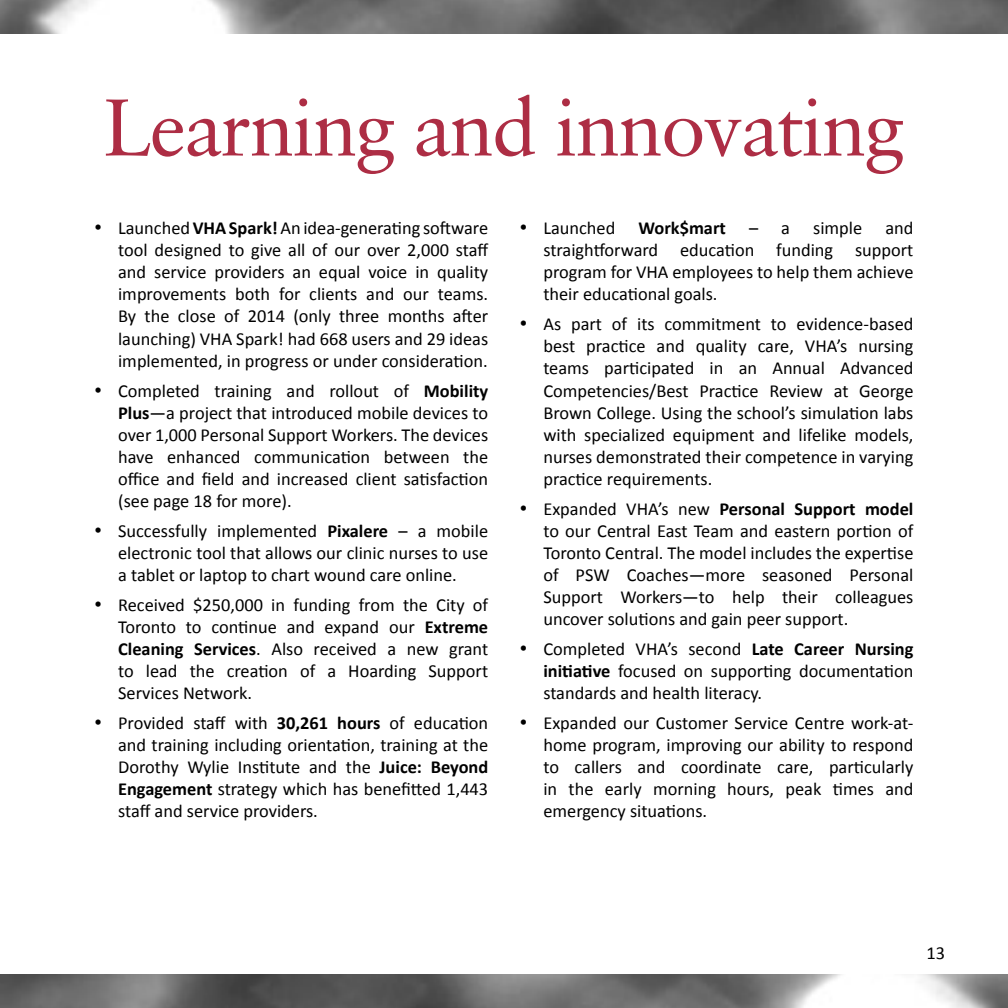
<style>
.page{position:relative;width:1008px;height:1008px;background:#fff}
.page>*{position:absolute;margin:0;border:0;box-sizing:border-box;transform-origin:0 0}
.t1{font:80.5px "Classical Garamond BT";letter-spacing:-.025em;color:#ad2d44}
.t2{font:18.38px/22.1px "Calibri";color:#000;text-align:justify}
.t3{font:700 18.38px "Calibri";color:#000}
.s1{font-family:"Times New Roman";font-size:21px}
.s2{font-weight:700}
</style>
<div class="page">
<img style="left:0;top:0;width:1008px;height:33px">
<img style="left:0;top:975px;width:1008px;height:33px">
<h1 class="t1" style="left:104px;top:78px;width:802px">Learning and innovating</h1>
<p class="t2" style="left:118px;top:216px;width:372px;text-indent:-24px"><span class="s1">•</span> Launched <span class="s2">VHA Spark!</span> An idea-generating software tool designed to give all of our over 2,000 staff and service providers an equal voice in quality improvements both for clients and our teams.<br>By the close of 2014 (only three months after launching) VHA Spark! had 668 users and 29 ideas implemented, in progress or under consideration.</p>
<p class="t2" style="left:118px;top:379px;width:372px;text-indent:-24px"><span class="s1">•</span> Completed training and rollout of <span class="s2">Mobility Plus</span>—a project that introduced mobile devices to over 1,000 Personal Support Workers. The devices have enhanced communication between the office and field and increased client satisfaction (see page 18 for more).</p>
<p class="t2" style="left:118px;top:519px;width:372px;text-indent:-24px"><span class="s1">•</span> Successfully implemented <span class="s2">Pixalere</span> – a mobile electronic tool that allows our clinic nurses to use a tablet or laptop to chart wound care online.</p>
<p class="t2" style="left:118px;top:593px;width:372px;text-indent:-24px"><span class="s1">•</span> Received $250,000 in funding from the City of Toronto to continue and expand our <span class="s2">Extreme Cleaning Services</span>. Also received a new grant to lead the creation of a Hoarding Support Services Network.</p>
<p class="t2" style="left:118px;top:711px;width:372px;text-indent:-24px"><span class="s1">•</span> Provided staff with <span class="s2">30,261 hours</span> of education and training including orientation, training at the Dorothy Wylie Institute and the <span class="s2">Juice: Beyond Engagement</span> strategy which has benefitted 1,443 staff and service providers.</p>
<p class="t2" style="left:520px;top:216px;width:97px"><span class="s1">•</span> Launched</p>
<p class="t3" style="left:639px;top:217px;width:89px">Work$mart</p>
<p class="t2" style="left:749px;top:216px;width:43px">– a</p>
<p class="t2" style="left:813px;top:216px;width:51px">simple</p>
<p class="t2" style="left:543px;top:216px;width:372px;text-indent:342px">and straightforward education funding support program for VHA employees to help them achieve their educational goals.</p>
<p class="t2" style="left:543px;top:312px;width:372px;text-indent:-24px"><span class="s1">•</span> As part of its commitment to evidence-based best practice and quality care, VHA’s nursing teams participated in an Annual Advanced Competencies/Best Practice Review at George Brown College. Using the school’s simulation labs with specialized equipment and lifelike models, nurses demonstrated their competence in varying practice requirements.</p>
<p class="t2" style="left:543px;top:497px;width:372px;text-indent:-24px"><span class="s1">•</span> Expanded VHA’s new <span class="s2">Personal Support model </span>to our Central East Team and eastern portion of Toronto Central. The model includes the expertise of PSW Coaches—more seasoned Personal Support Workers—to help their colleagues uncover solutions and gain peer support.</p>
<p class="t2" style="left:543px;top:637px;width:372px;text-indent:-24px"><span class="s1">•</span> Completed VHA’s second <span class="s2">Late Career Nursing initiative</span> focused on supporting documentation standards and health literacy.</p>
<p class="t2" style="left:543px;top:711px;width:372px;text-indent:-24px"><span class="s1">•</span> Expanded our Customer Service Centre work-at&shy;home program, improving our ability to respond to callers and coordinate care, particularly in the early morning hours, peak times and emergency situations.</p>
<p class="t2" style="left:926px;top:941px;width:20px">13</p>
</div>
